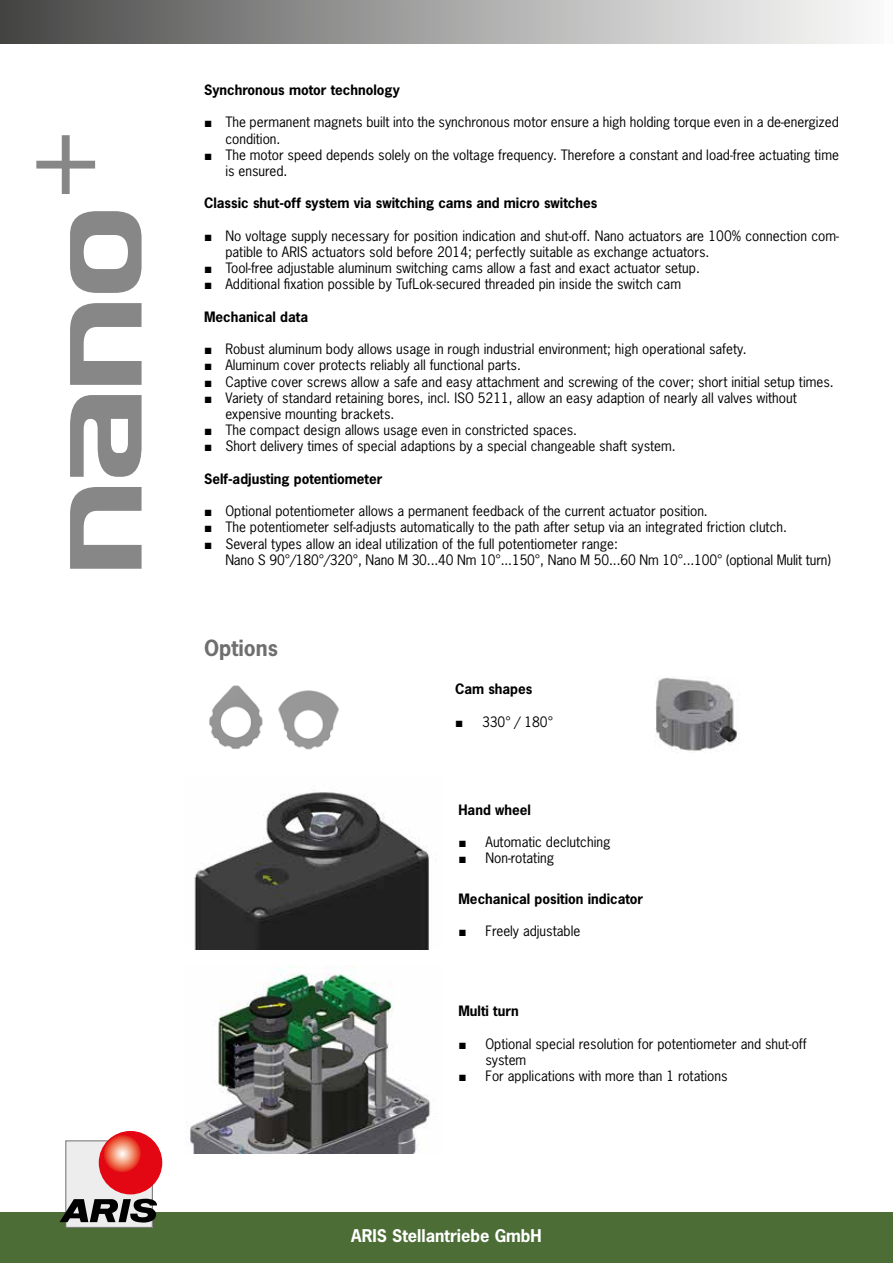
<style>
.page{position:relative;width:893px;height:1263px;background:#fff}
.page>*{position:absolute;margin:0;border:0;box-sizing:border-box;transform-origin:0 0}
.t1{font:139.5px "Imaki";color:#878787}
.t2{font:700 21px "News Gothic Std";color:#706f6f}
.t3{font:700 16.5px "News Gothic Std";color:#fff}
.t4{font:13.5px/16.2px "News Gothic Std";color:#000}
.t5{font:700 13.5px "News Gothic Std";color:#000}
.s1{font-family:"Arial"}
</style>
<div class="page">
<div style="left:0;top:1212px;width:893px;height:51px;background:#4c6e36"></div>
<div style="left:66px;top:1141px;width:86px;height:86px;background:#ededed"></div>
<div style="left:99px;top:1131px;width:63px;height:63px;background:#e30613;border-radius:50%"></div>
<svg style="left:103px;top:1134px;width:38px;height:38px"></svg>
<svg style="left:60px;top:1198px;width:97px;height:24px"></svg>
<div style="left:0;top:0;width:893px;height:43px;background:linear-gradient(to right,#4a4948,#fff)"></div>
<div style="left:884px;top:0;width:9px;height:43px;background:#fcfcfc"></div>
<img style="left:209px;top:685px;width:54px;height:64px">
<img style="left:278px;top:690px;width:61px;height:60px">
<img style="left:655px;top:676px;width:85px;height:75px">
<img style="left:194px;top:792px;width:236px;height:157px">
<img style="left:190px;top:969px;width:241px;height:185px">
<h1 class="t1" style="left:5px;top:569px;width:369px;rotate:-90deg">nano</h1>
<p class="t5" style="left:204px;top:81px;width:197px">Synchronous motor technology</p>
<p class="t4" style="left:225px;top:114px;width:615px;text-indent:-21px"><span class="s1">■</span> The permanent magnets built into the synchronous motor ensure a high holding torque even in a de-energized condition.</p>
<p class="t4" style="left:225px;top:147px;width:615px;text-indent:-21px"><span class="s1">■</span> The motor speed depends solely on the voltage frequency. Therefore a constant and load-free actuating time is ensured.</p>
<p class="t5" style="left:204px;top:194px;width:395px">Classic shut-off system via switching cams and micro switches</p>
<p class="t4" style="left:225px;top:228px;width:615px;text-indent:-21px"><span class="s1">■</span> No voltage supply necessary for position indication and shut-off. Nano actuators are 100% connection com&shy;patible to ARIS actuators sold before 2014; perfectly suitable as exchange actuators.</p>
<p class="t4" style="left:204px;top:260px;width:497px"><span class="s1">■</span> Tool-free adjustable aluminum switching cams allow a fast and exact actuator setup.</p>
<p class="t4" style="left:204px;top:276px;width:478px"><span class="s1">■</span> Additional fixation possible by TufLok-secured threaded pin inside the switch cam</p>
<p class="t5" style="left:204px;top:308px;width:105px">Mechanical data</p>
<p class="t4" style="left:204px;top:341px;width:544px"><span class="s1">■</span> Robust aluminum body allows usage in rough industrial environment; high operational safety.</p>
<p class="t4" style="left:204px;top:357px;width:318px"><span class="s1">■</span> Aluminum cover protects reliably all functional parts.</p>
<p class="t4" style="left:204px;top:373px;width:631px"><span class="s1">■</span> Captive cover screws allow a safe and easy attachment and screwing of the cover; short initial setup times.</p>
<p class="t4" style="left:225px;top:390px;width:573px;text-indent:-21px"><span class="s1">■</span> Variety of standard retaining bores, incl. ISO 5211, allow an easy adaption of nearly all valves without expensive mounting brackets.</p>
<p class="t4" style="left:204px;top:422px;width:375px"><span class="s1">■</span> The compact design allows usage even in constricted spaces.</p>
<p class="t4" style="left:204px;top:438px;width:473px"><span class="s1">■</span> Short delivery times of special adaptions by a special changeable shaft system.</p>
<p class="t5" style="left:204px;top:470px;width:180px">Self-adjusting potentiometer</p>
<p class="t4" style="left:204px;top:503px;width:505px"><span class="s1">■</span> Optional potentiometer allows a permanent feedback of the current actuator position.</p>
<p class="t4" style="left:204px;top:519px;width:584px"><span class="s1">■</span> The potentiometer self-adjusts automatically to the path after setup via an integrated friction clutch.</p>
<p class="t4" style="left:225px;top:535px;width:607px;text-indent:-21px"><span class="s1">■</span> Several types allow an ideal utilization of the full potentiometer range:<br>Nano S 90°/180°/320°, Nano M 30...40 Nm 10°...150°, Nano M 50...60 Nm 10°...100° (optional Mulit turn)</p>
<h2 class="t2" style="left:204px;top:635px;width:75px">Options</h2>
<p class="t5" style="left:455px;top:680px;width:79px">Cam shapes</p>
<p class="t4" style="left:455px;top:713px;width:100px"><span class="s1">■</span> 330° / 180°</p>
<p class="t5" style="left:458px;top:800px;width:74px">Hand wheel</p>
<p class="t4" style="left:458px;top:834px;width:154px"><span class="s1">■</span> Automatic declutching</p>
<p class="t4" style="left:458px;top:850px;width:97px"><span class="s1">■</span> Non-rotating</p>
<p class="t5" style="left:458px;top:889px;width:186px">Mechanical position indicator</p>
<p class="t4" style="left:458px;top:923px;width:123px"><span class="s1">■</span> Freely adjustable</p>
<p class="t5" style="left:458px;top:1002px;width:62px">Multi turn</p>
<p class="t4" style="left:485px;top:1035px;width:323px;text-indent:-27px"><span class="s1">■</span> Optional special resolution for potentiometer and shut-off system</p>
<p class="t4" style="left:458px;top:1067px;width:271px"><span class="s1">■</span> For applications with more than 1 rotations</p>
<p class="t3" style="left:351px;top:1224px;width:192px">ARIS Stellantriebe GmbH</p>
</div>
